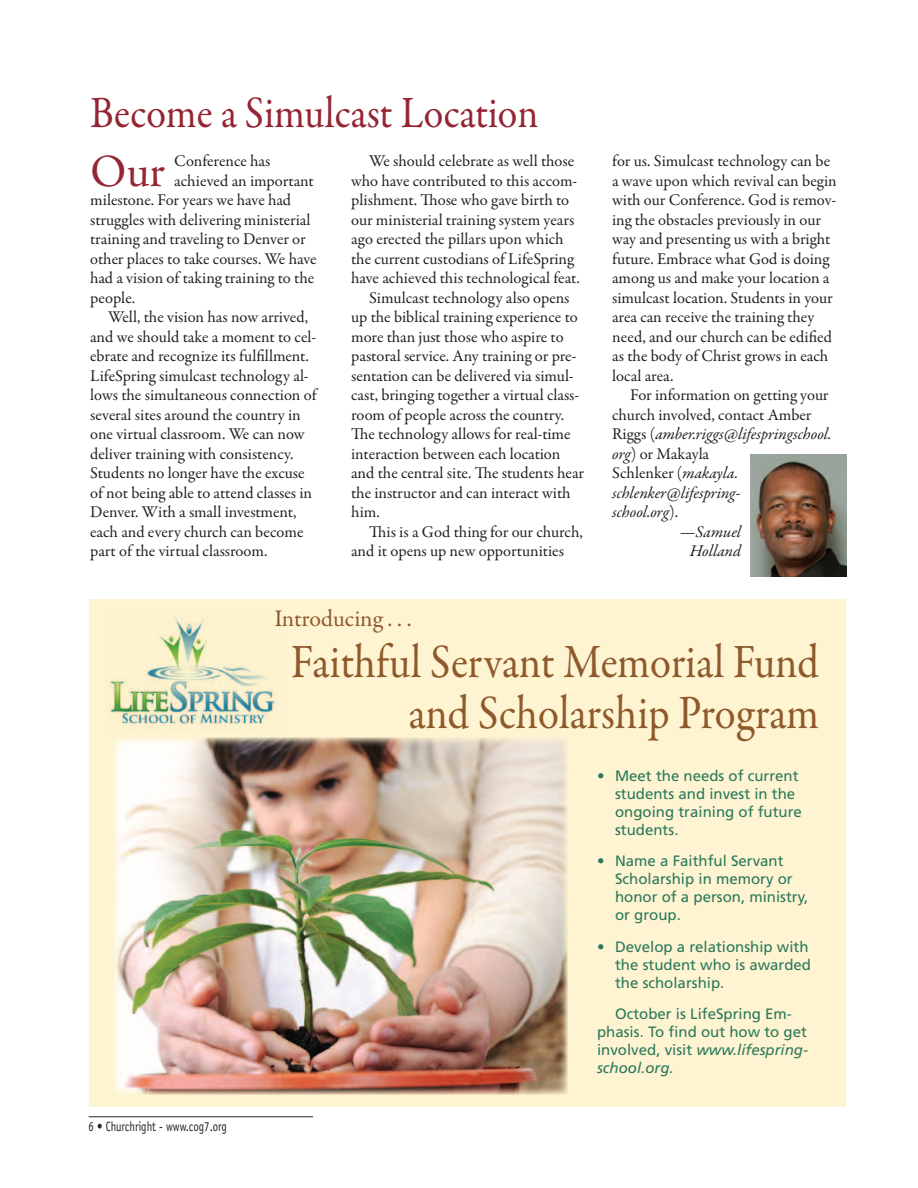
<style>
.page{position:relative;width:918px;height:1188px;background:#fff}
.page>*{position:absolute;margin:0;border:0;box-sizing:border-box;transform-origin:0 0}
.Title-CR{font:48px/51px "Garamond Premr Pro";letter-spacing:-.005em;color:#8e592c;text-align:right;scale:.9 1}
.Main_text{font:46.65px "Garamond Premr Pro";color:#952534}
.Title-CR-2{font:45px "Garamond Premr Pro";color:#952534;scale:.9 1}
.t1{font:24px "Garamond Premr Pro";letter-spacing:-.005em;color:#8e592c}
.Main_text-2{font:16.5px/19.5px "Garamond Premr Pro";letter-spacing:-.005em;color:#231f20}
.Main_text-3{font:italic 16.5px/19.5px "Garamond Premr Pro";color:#231f20;text-align:right}
.t2{font:15px/18px "Frutiger";color:#2b795c}
.t3{font:13.5px "Officina Sans";color:#231f20;scale:.8 1}
.s1{font-style:italic}
</style>
<div class="page">
<hr style="left:89px;top:1116px;width:224px;height:1px;background:#231f20">
<div style="left:89px;top:600px;width:756px;height:507px;background:#fef4d1"></div>
<img style="left:114px;top:738px;width:453px;height:356px">
<img style="left:109px;top:617px;width:168px;height:113px">
<img style="left:750px;top:454px;width:96px;height:122px">
<p class="Title-CR-2" style="left:90px;top:85px;width:500px">Become a Simulcast Location</p>
<p class="Main_text" style="left:90px;top:143px;width:76px">Our</p>
<p class="Main_text-2" style="left:174px;top:152px;width:98px">Conference has</p>
<p class="Main_text-2" style="left:174px;top:171px;width:141px">achieved an important</p>
<p class="Main_text-2" style="left:90px;top:191px;width:203px">milestone. For years we have had</p>
<p class="Main_text-2" style="left:90px;top:210px;width:222px">struggles with delivering ministerial</p>
<p class="Main_text-2" style="left:90px;top:230px;width:217px">training and traveling to Denver or</p>
<p class="Main_text-2" style="left:90px;top:249px;width:228px">other places to take courses. We have</p>
<p class="Main_text-2" style="left:90px;top:269px;width:226px">had a vision of taking training to the</p>
<p class="Main_text-2" style="left:90px;top:288px;width:47px">people.</p>
<p class="Main_text-2" style="left:90px;top:308px;width:228px;text-indent:18px">Well, the vision has now arrived, and we should take a moment to cel&shy;ebrate and recognize its fulfillment.<br>LifeSpring simulcast technology al&shy;lows the simultaneous connection of several sites around the country in one virtual classroom. We can now deliver training with consistency.<br>Students no longer have the excuse of not being able to attend classes in Denver. With a small investment, each and every church can become part of the virtual classroom.</p>
<p class="Main_text-2" style="left:351px;top:152px;width:230px;text-indent:18px">We should celebrate as well those who have contributed to this accom&shy;plishment. Those who gave birth to our ministerial training system years ago erected the pillars upon which the current custodians of LifeSpring have achieved this technological feat.</p>
<p class="Main_text-2" style="left:351px;top:288px;width:235px;text-indent:18px">Simulcast technology also opens up the biblical training experience to more than just those who aspire to pastoral service. Any training or pre&shy;sentation can be delivered via simul&shy;cast, bringing together a virtual class&shy;room of people across the country.<br>The technology allows for real-time interaction between each location and the central site. The students hear the instructor and can interact with him.</p>
<p class="Main_text-2" style="left:351px;top:522px;width:233px;text-indent:18px">This is a God thing for our church, and it opens up new opportunities</p>
<p class="Main_text-2" style="left:612px;top:152px;width:226px">for us. Simulcast technology can be a wave upon which revival can begin with our Conference. God is remov&shy;ing the obstacles previously in our way and presenting us with a bright future. Embrace what God is doing among us and make your location a simulcast location. Students in your area can receive the training they need, and our church can be edified as the body of Christ grows in each local area.</p>
<p class="Main_text-2" style="left:612px;top:386px;width:221px;text-indent:18px">For information on getting your church involved, contact Amber<br>Riggs (<span class="s1">amber.riggs@lifespringschool. org</span>) or Makayla<br>Schlenker (<span class="s1">makayla. schlenker@lifespring-<br>school.org</span>).</p>
<p class="Main_text-3" style="left:680px;top:523px;width:63px">—Samuel<br>Holland</p>
<p class="t1" style="left:275px;top:604px;width:139px">Introducing . . .</p>
<p class="Title-CR" style="left:291px;top:638px;width:588px">Faithful Servant Memorial Fund and Scholarship Program</p>
<p class="t3" style="left:89px;top:1119px;width:174px">6 • Churchright - www.cog7.org</p>
<p class="t2" style="left:615px;top:767px;width:188px;text-indent:-18px">• Meet the needs of current students and invest in the ongoing training of future students.</p>
<p class="t2" style="left:615px;top:852px;width:195px;text-indent:-18px">• Name a Faithful Servant<br>Scholarship in memory or honor of a person, ministry, or group.</p>
<p class="t2" style="left:615px;top:938px;width:197px;text-indent:-18px">• Develop a relationship with the student who is awarded the scholarship.</p>
<p class="t2" style="left:597px;top:1005px;width:212px;text-indent:18px">October is LifeSpring Em&shy;phasis. To find out how to get involved, visit <span class="s1">www.lifespring&shy;school.org.</span></p>
</div>
